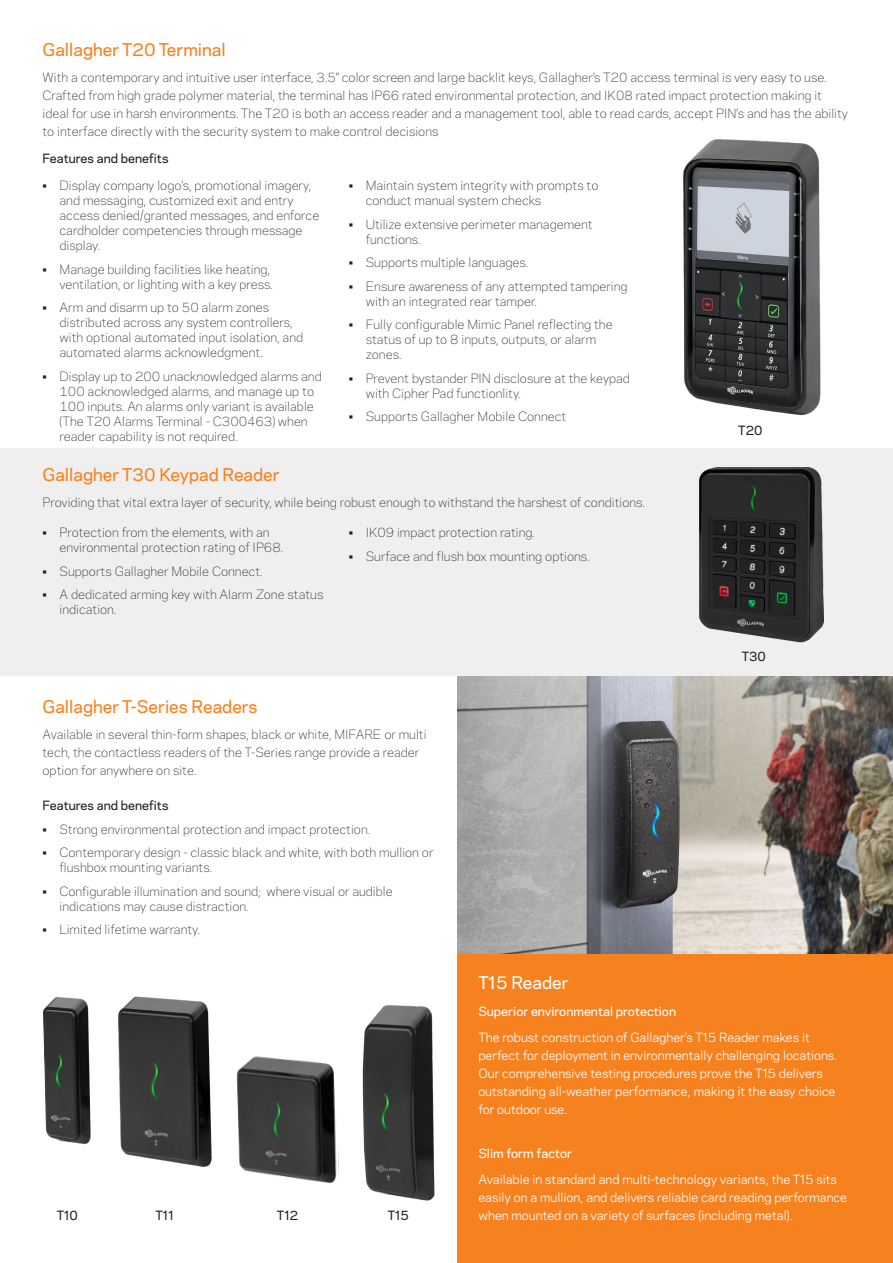
<style>
.page{position:relative;width:893px;height:1263px;background:#fff}
.page>*{position:absolute;margin:0;border:0;box-sizing:border-box;transform-origin:0 0}
.Datasheet_-_Body_Hea{font:500 16.5px "Galaxie Polaris";color:#f5821f}
.Datasheet_-_Body_Hea-2{font:500 16.5px "Galaxie Polaris";color:#fff}
.Datasheet_-_Body_Tex{font:300 12px/15px "Galaxie Polaris";color:#231f20}
.Datasheet_-_Body_Tex-2{font:12px/18px "Galaxie Polaris";color:#fff}
.Datasheet_-_Body_Tex-3{font:500 12px "Galaxie Polaris";color:#fff}
.Datasheet_-_Body_Tex-4{font:500 12px "Galaxie Polaris";color:#231f20}
.Product_Label{font:500 12px "Galaxie Polaris";color:#231f20}
</style>
<div class="page">
<div style="left:0;top:449px;width:893px;height:227px;background:#f0eff0"></div>
<img style="left:683px;top:139px;width:138px;height:277px">
<img style="left:362px;top:1005px;width:73px;height:196px">
<img style="left:43px;top:997px;width:48px;height:148px">
<img style="left:236px;top:1056px;width:103px;height:127px">
<img style="left:118px;top:996px;width:94px;height:171px">
<img style="left:457px;top:676px;width:436px;height:279px">
<div style="left:457px;top:955px;width:436px;height:308px;background:#f5821f"></div>
<img style="left:699px;top:468px;width:125px;height:175px">
<p class="Datasheet_-_Body_Hea" style="left:43px;top:37px;width:185px">Gallagher T20 Terminal</p>
<p class="Datasheet_-_Body_Tex" style="left:43px;top:68px;width:807px;line-height:18px">With a contemporary and intuitive user interface, 3.5” color screen and large backlit keys, Gallagher’s T20 access terminal is very easy to use.<br>Crafted from high grade polymer material, the terminal has IP66 rated environmental protection, and IK08 rated impact protection making it ideal for use in harsh environments. The T20 is both an access reader and a management tool, able to read cards, accept PIN’s and has the ability to interface directly with the security system to make control decisions</p>
<p class="Datasheet_-_Body_Tex-4" style="left:43px;top:149px;width:127px">Features and benefits</p>
<p class="Datasheet_-_Body_Tex" style="left:60px;top:178px;width:261px;text-indent:-17px">• Display company logo’s, promotional imagery, and messaging, customized exit and entry access denied/granted messages, and enforce cardholder competencies through message display.</p>
<p class="Datasheet_-_Body_Tex" style="left:43px;top:261px;width:232px;text-align:right">• Manage building facilities like heating, ventilation, or lighting with a key press.</p>
<p class="Datasheet_-_Body_Tex" style="left:60px;top:300px;width:245px;text-indent:-17px">• Arm and disarm up to 50 alarm zones distributed across any system controllers, with optional automated input isolation, and automated alarms acknowledgment.</p>
<p class="Datasheet_-_Body_Tex" style="left:60px;top:368px;width:264px;text-indent:-17px">• Display up to 200 unacknowledged alarms and 100 acknowledged alarms, and manage up to 100 inputs. An alarms only variant is available (The T20 Alarms Terminal - C300463) when reader capability is not required.</p>
<p class="Datasheet_-_Body_Tex" style="left:366px;top:178px;width:234px;text-indent:-17px">• Maintain system integrity with prompts to conduct manual system checks</p>
<p class="Datasheet_-_Body_Tex" style="left:366px;top:216px;width:229px;text-indent:-17px">• Utilize extensive perimeter management functions.</p>
<p class="Datasheet_-_Body_Tex" style="left:349px;top:255px;width:181px">• Supports multiple languages.</p>
<p class="Datasheet_-_Body_Tex" style="left:366px;top:278px;width:263px;text-indent:-17px">• Ensure awareness of any attempted tampering with an integrated rear tamper.</p>
<p class="Datasheet_-_Body_Tex" style="left:366px;top:317px;width:248px;text-indent:-17px">• Fully configurable Mimic Panel reflecting the status of up to 8 inputs, outputs, or alarm zones.</p>
<p class="Datasheet_-_Body_Tex" style="left:366px;top:370px;width:266px;text-indent:-17px">• Prevent bystander PIN disclosure at the keypad with Cipher Pad functionlity.</p>
<p class="Datasheet_-_Body_Tex" style="left:349px;top:409px;width:219px">• Supports Gallagher Mobile Connect</p>
<p class="Datasheet_-_Body_Hea" style="left:43px;top:462px;width:239px">Gallagher T30 Keypad Reader</p>
<p class="Datasheet_-_Body_Tex" style="left:43px;top:495px;width:604px">Providing that vital extra layer of security, while being robust enough to withstand the harshest of conditions.</p>
<p class="Datasheet_-_Body_Tex" style="left:60px;top:524px;width:225px;text-indent:-17px">• Protection from the elements, with an environmental protection rating of IP68.</p>
<p class="Datasheet_-_Body_Tex" style="left:43px;top:563px;width:222px">• Supports Gallagher Mobile Connect.</p>
<p class="Datasheet_-_Body_Tex" style="left:60px;top:586px;width:265px;text-indent:-17px">• A dedicated arming key with Alarm Zone status indication.</p>
<p class="Datasheet_-_Body_Tex" style="left:349px;top:524px;width:188px">• IK09 impact protection rating.</p>
<p class="Datasheet_-_Body_Tex" style="left:349px;top:548px;width:243px">• Surface and flush box mounting options.</p>
<p class="Datasheet_-_Body_Hea" style="left:43px;top:694px;width:216px">Gallagher T-Series Readers</p>
<p class="Datasheet_-_Body_Tex" style="left:43px;top:725px;width:385px;line-height:18px">Available in several thin-form shapes, black or white, MIFARE or multi tech, the contactless readers of the T-Series range provide a reader option for anywhere on site.</p>
<p class="Datasheet_-_Body_Tex-4" style="left:43px;top:797px;width:127px">Features and benefits</p>
<p class="Datasheet_-_Body_Tex" style="left:43px;top:821px;width:329px">• Strong environmental protection and impact protection.</p>
<p class="Datasheet_-_Body_Tex" style="left:60px;top:844px;width:376px;text-indent:-17px">• Contemporary design - classic black and white, with both mullion or flushbox mounting variants.</p>
<p class="Datasheet_-_Body_Tex" style="left:60px;top:883px;width:335px;text-indent:-17px">• Configurable illumination and sound; where visual or audible indications may cause distraction.</p>
<p class="Datasheet_-_Body_Tex" style="left:43px;top:921px;width:159px">• Limited lifetime warranty.</p>
<p class="Product_Label" style="left:738px;top:421px;width:26px">T20</p>
<p class="Product_Label" style="left:742px;top:647px;width:26px">T30</p>
<p class="Product_Label" style="left:57px;top:1207px;width:23px">T10</p>
<p class="Product_Label" style="left:156px;top:1207px;width:20px">T11</p>
<p class="Product_Label" style="left:277px;top:1207px;width:23px">T12</p>
<p class="Product_Label" style="left:388px;top:1207px;width:23px">T15</p>
<p class="Datasheet_-_Body_Hea-2" style="left:478px;top:970px;width:92px">T15 Reader</p>
<p class="Datasheet_-_Body_Tex-3" style="left:478px;top:1002px;width:199px">Superior environmental protection</p>
<p class="Datasheet_-_Body_Tex-2" style="left:478px;top:1028px;width:361px">The robust construction of Gallagher’s T15 Reader makes it perfect for deployment in environmentally challenging locations.<br>Our comprehensive testing procedures prove the T15 delivers outstanding all-weather performance, making it the easy choice for outdoor use.</p>
<p class="Datasheet_-_Body_Tex-3" style="left:478px;top:1144px;width:95px">Slim form factor</p>
<p class="Datasheet_-_Body_Tex-2" style="left:478px;top:1170px;width:370px">Available in standard and multi-technology variants, the T15 sits easily on a mullion, and delivers reliable card reading performance when mounted on a variety of surfaces (including metal).</p>
</div>
